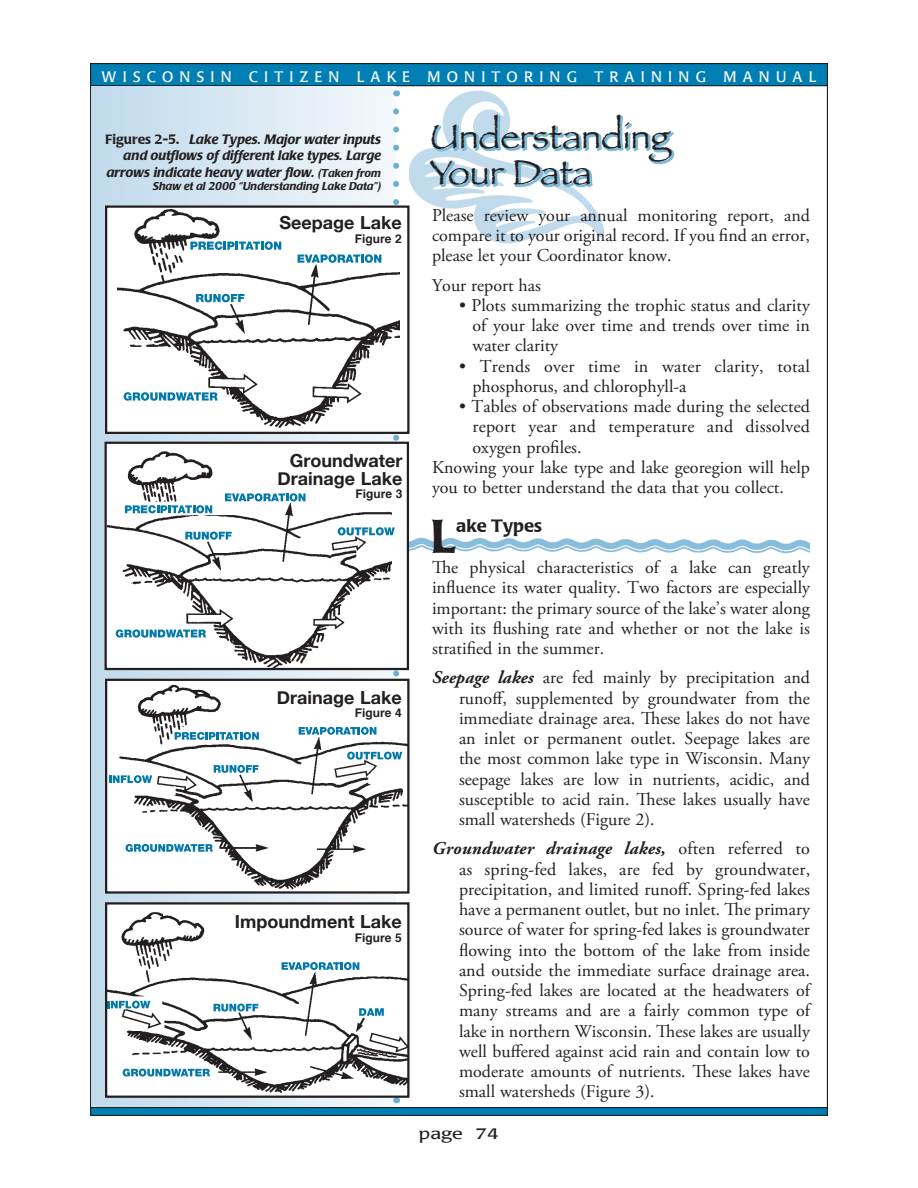
<style>
.page{position:relative;width:918px;height:1188px;background:#fff}
.page>*{position:absolute;margin:0;border:0;box-sizing:border-box;transform-origin:0 0}
.t1{font:47.55px "Poppl Laudatio Medium";color:#231f20}
.t2{font:36px/36px "Papyrus";color:#231f20}
.t3{font:18px/20.2px "Adobe Garamond Pro";color:#231f20;text-align:justify}
.t4{font:700 18px/18px "Helvetica Neue";color:#231f20;text-align:right}
.t5{font:18px "Poppl Laudatio Medium";color:#231f20}
.t6{font:15px "Poppl Laudatio";letter-spacing:.415em;color:#fff}
.t7{font:15px "Poppl Laudatio";color:#231f20;scale:1.3 1}
.t8{font:italic 500 13.5px/16.2px "Poppl Laudatio";color:#231f20;text-align:right}
.t9{font:700 12px "Helvetica";color:#231f20}
.t10{font:italic 500 11.25px "Poppl Laudatio";color:#231f20}
.s1{font-family:"Poppl Laudatio Medium";font-weight:400;font-style:normal}
.s2{font-size:11.25px}
.s3{font-weight:700;font-style:italic}
</style>
<div class="page">
<div style="left:91px;top:64px;width:736px;height:22px;background:#007fb4"></div>
<div style="left:90px;top:63px;width:738px;height:23px;border:1px solid #231f20"></div>
<div style="left:91px;top:1108px;width:736px;height:7px;background:#007fb4"></div>
<div style="left:90px;top:1107px;width:738px;height:9px;border:1px solid #231f20"></div>
<svg style="left:91px;top:86px;width:305px;height:1021px;background:#c4d8e6"></svg>
<img style="left:108px;top:977px;width:299px;height:118px">
<div style="left:105px;top:902px;width:305px;height:196px;border:2px solid #231f20"></div>
<img style="left:405px;top:90px;width:199px;height:161px">
<img style="left:409px;top:537px;width:401px;height:16px">
<svg style="left:107px;top:111px;width:295px;height:980px"></svg>
<div style="left:105px;top:442px;width:304px;height:228px;border:2px solid #231f20"></div>
<svg style="left:430px;top:95px;width:245px;height:122px"></svg>
<p class="t6" style="left:102px;top:69px;width:716px">WISCONSIN CITIZEN LAKE MONITORING TRAINING MANUAL</p>
<p class="t8" style="left:105px;top:132px;width:277px"><span class="s1">Figures 2-5.</span> Lake Types. Major water inputs and outflows of different lake types. Large arrows indicate heavy water flow. <span class="s2">(Taken from</span></p>
<p class="t10" style="left:153px;top:180px;width:230px">Shaw et al 2000 “Understanding Lake Data”)</p>
<p class="t4" style="left:280px;top:214px;width:124px">Seepage Lake</p>
<p class="t9" style="left:355px;top:229px;width:49px">Figure 2</p>
<p class="t4" style="left:278px;top:452px;width:126px">Groundwater<br>Drainage Lake</p>
<p class="t9" style="left:355px;top:485px;width:49px">Figure 3</p>
<p class="t4" style="left:277px;top:689px;width:126px">Drainage Lake</p>
<p class="t9" style="left:355px;top:703px;width:49px">Figure 4</p>
<p class="t4" style="left:235px;top:913px;width:168px">Impoundment Lake</p>
<p class="t9" style="left:355px;top:928px;width:49px">Figure 5</p>
<h2 class="t2" style="left:430px;top:118px;width:241px">Understanding<br>Your Data</h2>
<p class="t3" style="left:432px;top:206px;width:380px">Please review your annual monitoring report, and compare it to your original record. If you find an error, please let your Coordinator know.</p>
<p class="t3" style="left:432px;top:275px;width:111px">Your report has</p>
<p class="t3" style="left:472px;top:296px;width:339px;text-indent:-14px">• Plots summarizing the trophic status and clarity of your lake over time and trends over time in water clarity</p>
<p class="t3" style="left:472px;top:356px;width:339px;text-indent:-14px">• Trends over time in water clarity, total phosphorus, and chlorophyll-a</p>
<p class="t3" style="left:459px;top:397px;width:353px">• Tables of observations made during the selected</p>
<p class="t3" style="left:472px;top:417px;width:339px">report year and temperature and dissolved</p>
<p class="t3" style="left:472px;top:437px;width:111px">oxygen profiles.</p>
<p class="t3" style="left:432px;top:458px;width:380px">Knowing your lake type and lake georegion will help</p>
<p class="t3" style="left:432px;top:478px;width:353px">you to better understand the data that you collect.</p>
<h1 class="t1" style="left:431px;top:509px;width:27px">L</h1>
<p class="t5" style="left:456px;top:516px;width:87px">ake Types</p>
<p class="t3" style="left:432px;top:558px;width:380px">The physical characteristics of a lake can greatly influence its water quality. Two factors are especially important: the primary source of the lake’s water along with its flushing rate and whether or not the lake is stratified in the summer.</p>
<p class="t3" style="left:459px;top:668px;width:353px;text-indent:-27px"><span class="s3">Seepage lakes</span> are fed mainly by precipitation and runoff, supplemented by groundwater from the immediate drainage area. These lakes do not have an inlet or permanent outlet. Seepage lakes are the most common lake type in Wisconsin. Many seepage lakes are low in nutrients, acidic, and susceptible to acid rain. These lakes usually have small watersheds (Figure 2).</p>
<p class="t3" style="left:459px;top:839px;width:353px;text-indent:-27px"><span class="s3">Groundwater drainage lakes,</span> often referred to as spring-fed lakes, are fed by groundwater, precipitation, and limited runoff. Spring-fed lakes have a permanent outlet, but no inlet. The primary source of water for spring-fed lakes is groundwater flowing into the bottom of the lake from inside and outside the immediate surface drainage area.<br>Spring-fed lakes are located at the headwaters of many streams and are a fairly common type of lake in northern Wisconsin. These lakes are usually well buffered against acid rain and contain low to moderate amounts of nutrients. These lakes have small watersheds (Figure 3).</p>
<p class="t7" style="left:419px;top:1126px;width:63px">page 74</p>
</div>
